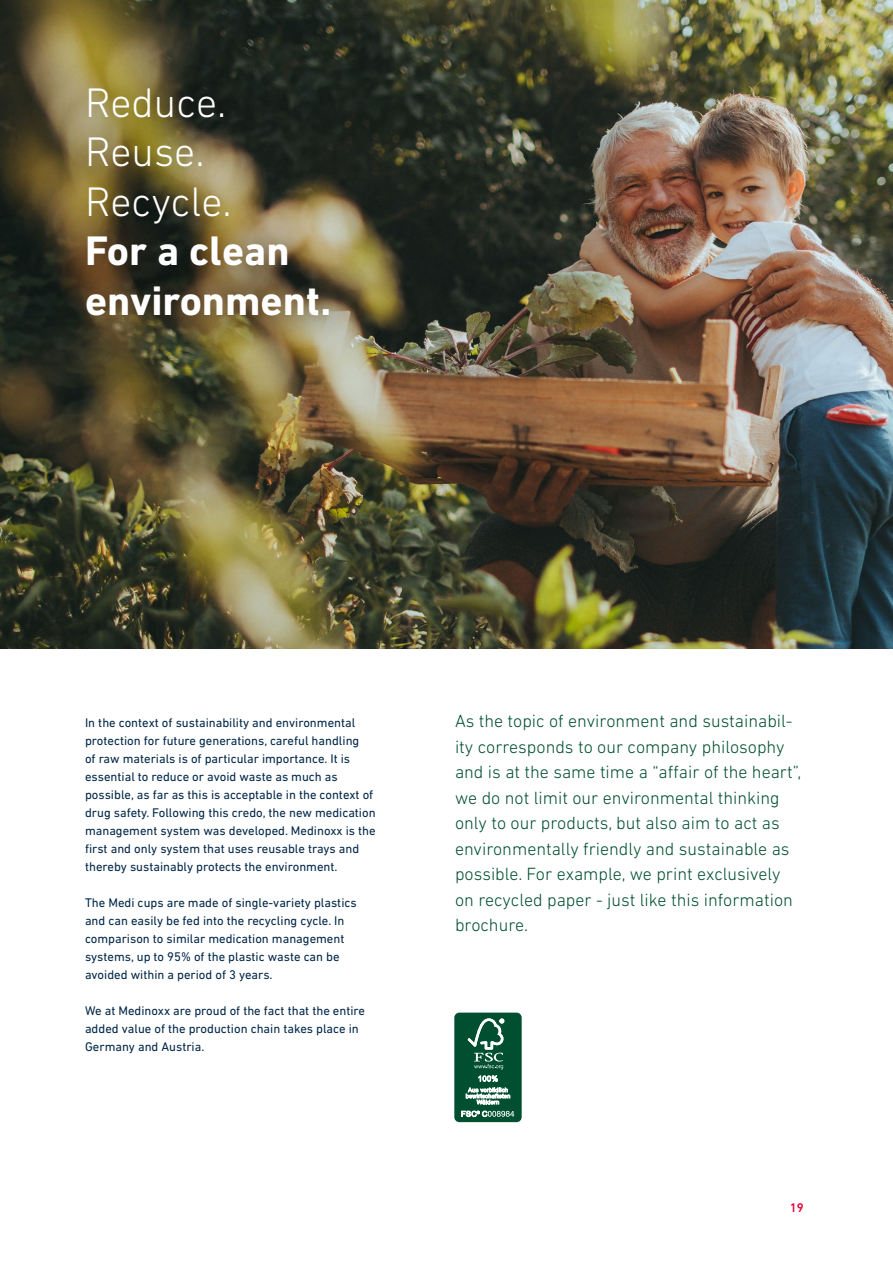
<style>
.page{position:relative;width:893px;height:1263px;background:#fff}
.page>*{position:absolute;margin:0;border:0;box-sizing:border-box;transform-origin:0 0}
.t1{font:300 42px/49.5px "DIN Next LT Pro";color:#fff}
.t2{font:700 42px/49.5px "DIN Next LT Pro";color:#fff}
.t3{font:300 18px/25.5px "DIN Next LT Pro";color:#004f30}
.t4{font:12.75px/18px "DIN Next LT Pro";color:#002647}
.t5{font:500 12.75px "DIN Next LT Pro";color:#e4003a}
</style>
<div class="page">
<img style="left:0;top:0;width:893px;height:648px">
<div style="left:53px;top:55px;width:313px;height:300px;background:#000;opacity:.75"></div>
<div style="left:454px;top:1013px;width:68px;height:109px;background:#004f30;border-radius:5px"></div>
<svg style="left:468px;top:1018px;width:36px;height:51px"></svg>
<svg style="left:478px;top:1075px;width:20px;height:7px"></svg>
<svg style="left:466px;top:1088px;width:44px;height:16px"></svg>
<svg style="left:461px;top:1111px;width:53px;height:6px"></svg>
<h1 class="t1" style="left:85px;top:77px;width:148px">Reduce.<br>Reuse.<br>Recycle.</h1>
<h1 class="t2" style="left:85px;top:226px;width:248px">For a clean environment.</h1>
<p class="t4" style="left:85px;top:714px;width:292px">In the context of sustainability and environmental protection for future generations, careful handling<br>of raw materials is of particular importance. It is essential to reduce or avoid waste as much as possible, as far as this is acceptable in the context of drug safety. Following this credo, the new medication management system was developed. Medinoxx is the first and only system that uses reusable trays and thereby sustainably protects the environment.</p>
<p class="t4" style="left:85px;top:894px;width:273px">The Medi cups are made of single-variety plastics and can easily be fed into the recycling cycle. In comparison to similar medication management systems, up to 95% of the plastic waste can be avoided within a period of 3 years.</p>
<p class="t4" style="left:85px;top:1002px;width:282px">We at Medinoxx are proud of the fact that the entire added value of the production chain takes place in<br>Germany and Austria.</p>
<p class="t3" style="left:455px;top:708px;width:348px">As the topic of environment and sustainabil&shy;ity corresponds to our company philosophy and is at the same time a “affair of the heart”, we do not limit our environmental thinking only to our products, but also aim to act as environmentally friendly and sustainable as possible. For example, we print exclusively on recycled paper - just like this information brochure.</p>
<p class="t5" style="left:790px;top:1200px;width:15px">19</p>
</div>
